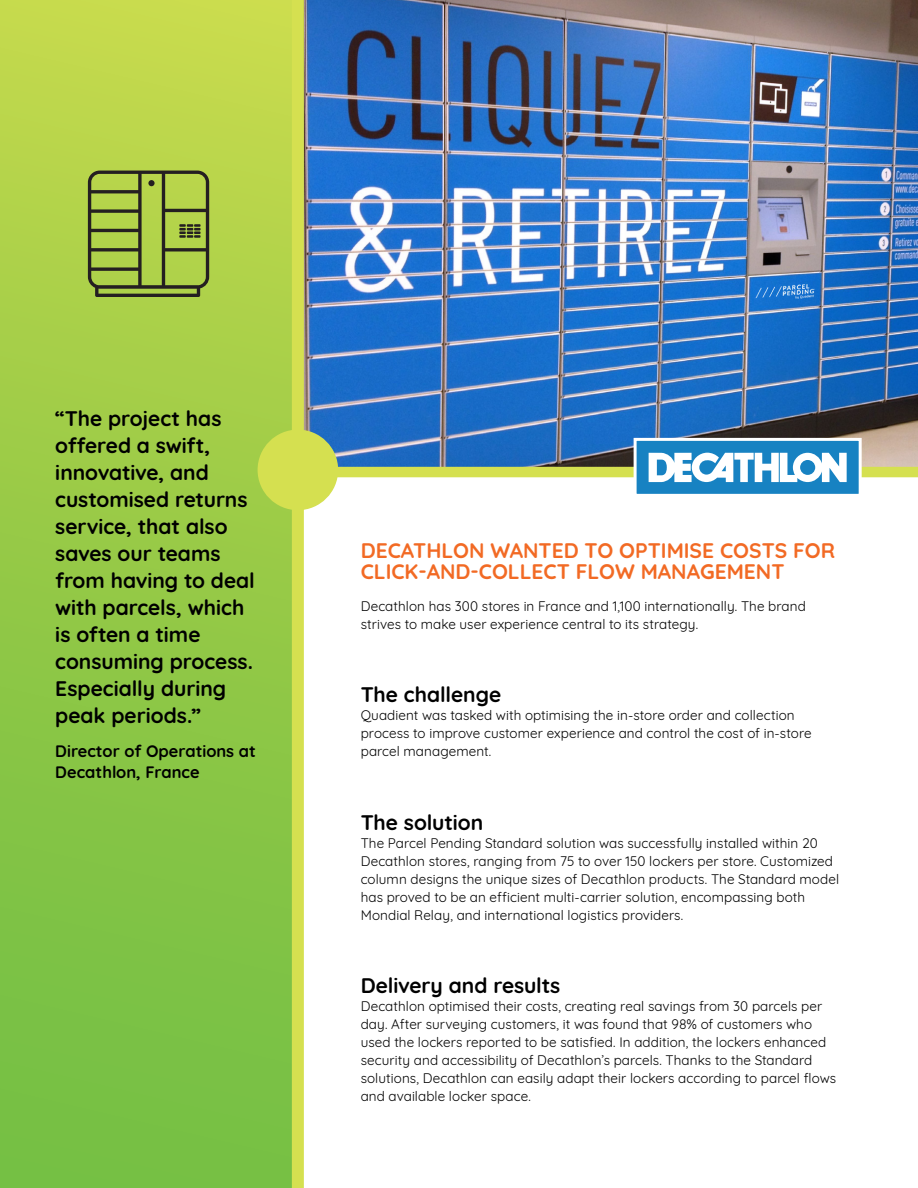
<style>
.page{position:relative;width:918px;height:1188px;background:#fff}
.page>*{position:absolute;margin:0;border:0;box-sizing:border-box;transform-origin:0 0}
.Quotes-bold_14pt{font:700 21px/27px "Quicksand";letter-spacing:-.005em;color:#000}
.Case_Study_-_bold_al{font:700 21px/21px "Quicksand";color:#f26a24}
.quote-source{font:700 16.5px/21px "Quicksand";color:#000}
.body_copy{font:13.5px/18px "Quicksand";letter-spacing:.005em;color:#000}
</style>
<div class="page">
<img style="left:304px;top:0;width:614px;height:467px">
<div style="left:0;top:0;width:298px;height:1188px;background:linear-gradient(to bottom,#c3d84c,#6dbd43)"></div>
<div style="left:258px;top:430px;width:80px;height:80px;background:#d5e050;border-radius:50%"></div>
<div style="left:304px;top:467px;width:614px;height:10px;background:#d5e050"></div>
<div style="left:292px;top:0;width:12px;height:1188px;background:#d5e050"></div>
<div style="left:635px;top:439px;width:225px;height:56px;background:#1782c2"></div>
<svg style="left:649px;top:453px;width:198px;height:29px"></svg>
<div style="left:634px;top:438px;width:228px;height:59px;border:3px solid #fff"></div>
<svg style="left:88px;top:171px;width:121px;height:126px;background:#8ea53f"></svg>
<hr style="left:917px;top:808px;width:1px;height:380px;background:#000">
<p class="Quotes-bold_14pt" style="left:55px;top:403px;width:201px">“The project has offered a swift, innovative, and customised returns service, that also saves our teams from having to deal with parcels, which is often a time consuming process.<br>Especially during peak periods.”</p>
<p class="quote-source" style="left:55px;top:740px;width:202px">Director of Operations at<br>Decathlon, France</p>
<p class="Case_Study_-_bold_al" style="left:361px;top:538px;width:476px">DECATHLON WANTED TO OPTIMISE COSTS FOR<br>CLICK-AND-COLLECT FLOW MANAGEMENT</p>
<p class="body_copy" style="left:361px;top:595px;width:447px">Decathlon has 300 stores in France and 1,100 internationally. The brand strives to make user experience central to its strategy.</p>
<p class="Quotes-bold_14pt" style="left:361px;top:679px;width:142px">The challenge</p>
<p class="body_copy" style="left:361px;top:705px;width:452px">Quadient was tasked with optimising the in-store order and collection process to improve customer experience and control the cost of in-store parcel management.</p>
<p class="Quotes-bold_14pt" style="left:361px;top:807px;width:124px">The solution</p>
<p class="body_copy" style="left:361px;top:832px;width:480px">The Parcel Pending Standard solution was successfully installed within 20<br>Decathlon stores, ranging from 75 to over 150 lockers per store. Customized column designs the unique sizes of Decathlon products. The Standard model has proved to be an efficient multi-carrier solution, encompassing both Mondial Relay, and international logistics providers.</p>
<p class="Quotes-bold_14pt" style="left:361px;top:970px;width:201px">Delivery and results</p>
<p class="body_copy" style="left:361px;top:996px;width:477px">Decathlon optimised their costs, creating real savings from 30 parcels per day. After surveying customers, it was found that 98% of customers who used the lockers reported to be satisfied. In addition, the lockers enhanced security and accessibility of Decathlon’s parcels. Thanks to the Standard solutions, Decathlon can easily adapt their lockers according to parcel flows and available locker space.</p>
</div>
